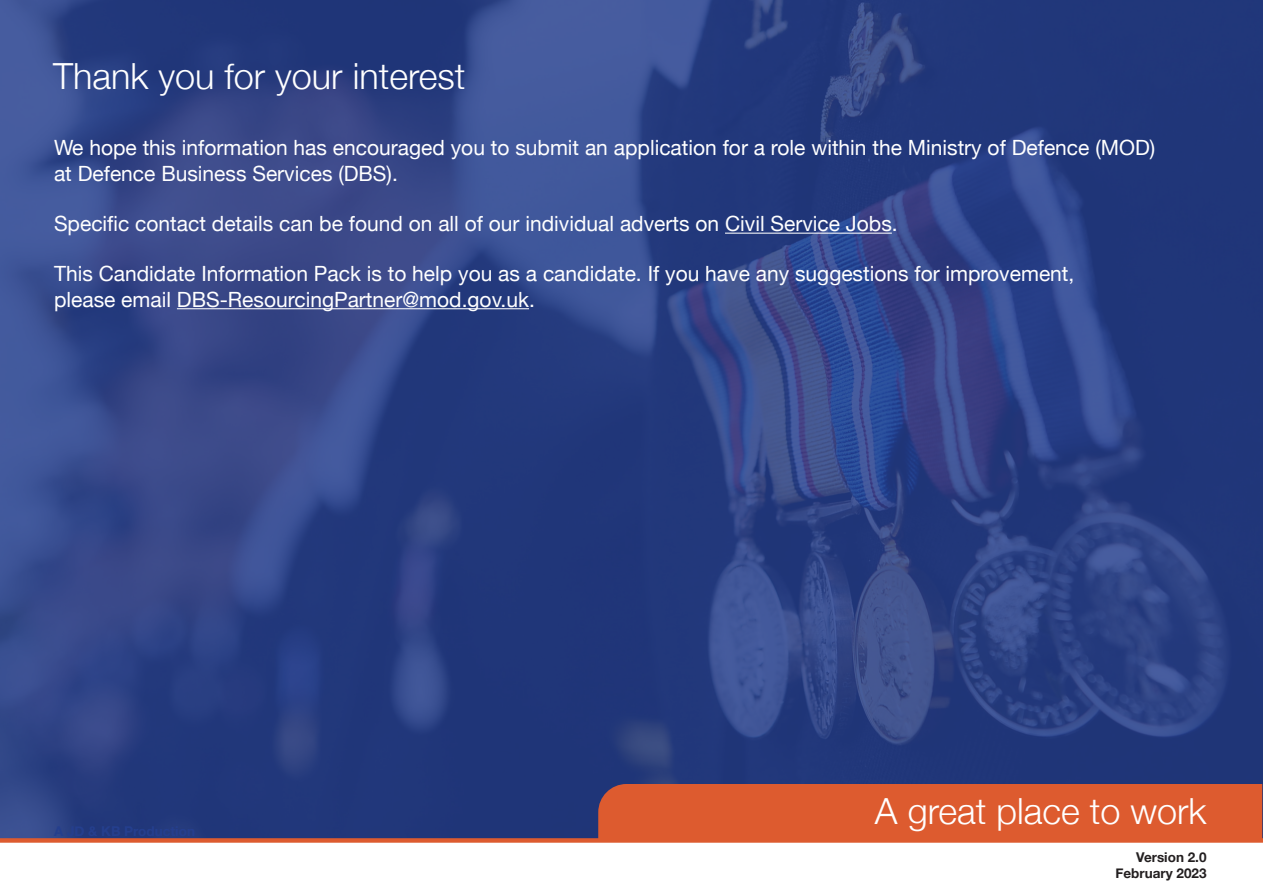
<style>
.page{position:relative;width:1263px;height:893px;background:#fff}
.page>*{position:absolute;margin:0;border:0;box-sizing:border-box;transform-origin:0 0}
.t1{font:300 36px "Helvetica Neue";color:#fff}
.t2{font:21px "Helvetica Neue";color:#fff}
.t3{font:700 13.5px "Helvetica Neue";color:#231f20}
</style>
<div class="page">
<img style="left:0;top:0;width:1262px;height:838px">
<hr style="left:725px;top:233px;width:167px;height:1px;background:#fff">
<hr style="left:177px;top:308px;width:352px;height:1px;background:#fff">
<div style="left:0;top:838px;width:1263px;height:5px;background:#dd5b2f"></div>
<div style="left:598px;top:784px;width:664px;height:55px;background:#dd5b2f"></div>
<p class="t1" style="left:53px;top:47px;width:414px">Thank you for your interest</p>
<p class="t2" style="left:54px;top:133px;width:1103px">We hope this information has encouraged you to submit an application for a role within the Ministry of Defence (MOD)</p>
<p class="t2" style="left:54px;top:158px;width:345px">at Defence Business Services (DBS).</p>
<p class="t2" style="left:54px;top:208px;width:845px">Specific contact details can be found on all of our individual adverts on Civil Service Jobs.</p>
<p class="t2" style="left:54px;top:259px;width:1022px">This Candidate Information Pack is to help you as a candidate. If you have any suggestions for improvement,</p>
<p class="t2" style="left:54px;top:284px;width:482px">please email DBS-ResourcingPartner@mod.gov.uk.</p>
<p class="t1" style="left:875px;top:782px;width:333px">A great place to work</p>
<p class="t3" style="left:1136px;top:846px;width:72px">Version 2.0</p>
<p class="t3" style="left:1115px;top:862px;width:93px">February 2023</p>
</div>
